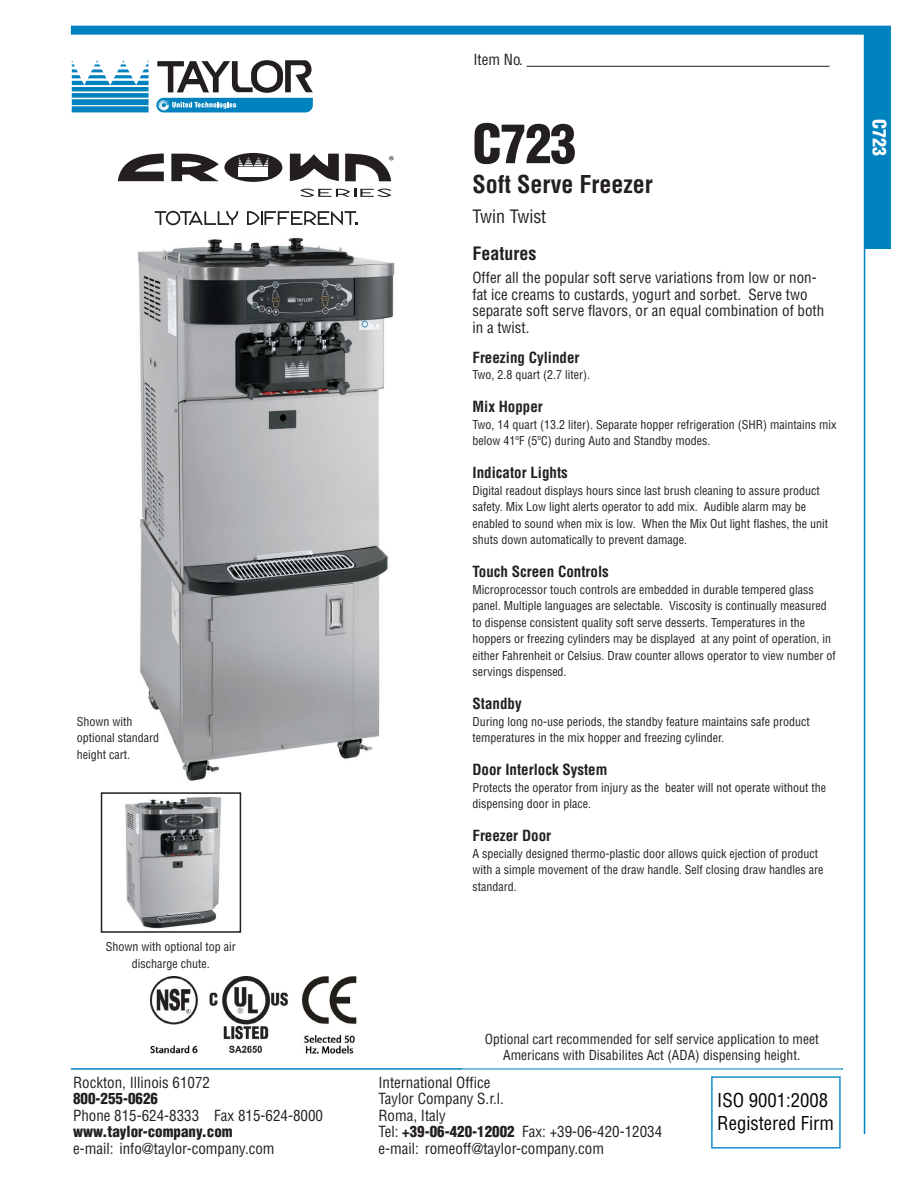
<style>
.page{position:relative;width:918px;height:1188px;background:#fff}
.page>*{position:absolute;margin:0;border:0;box-sizing:border-box;transform-origin:0 0}
.t1{font:900 condensed 52.5px "Helvetica";color:#231f20}
.t2{font:700 condensed 24px "Helvetica";color:#231f20}
.t3{font:condensed 18.6px/22.4px "Helvetica LT Std";color:#040503}
.t4{font:condensed 18px "Helvetica";color:#231f20}
.t5{font:700 condensed 18px "Helvetica";color:#231f20}
.t6{font:900 condensed 18px "Helvetica LT Std";color:#fff}
.t7{font:condensed 15px/16.5px "Helvetica LT Std";color:#231f20}
.t8{font:condensed 15px/16.5px "Helvetica";color:#231f20}
.t9{font:700 condensed 15px "Helvetica";color:#231f20}
.t10{font:900 condensed 15px "Helvetica LT Std";color:#231f20}
.t11{font:condensed 13.5px/16.5px "Helvetica LT Std";color:#231f20;text-align:center}
.t12{font:12.9px "Myriad Pro";color:#231f20}
.t13{font:condensed 12px/16.5px "Helvetica";color:#231f20}
.s1{font-weight:900}
</style>
<div class="page">
<svg style="left:171px;top:154px;width:48px;height:27px"></svg>
<svg style="left:118px;top:153px;width:46px;height:28px"></svg>
<svg style="left:224px;top:153px;width:58px;height:29px"></svg>
<svg style="left:290px;top:154px;width:49px;height:27px"></svg>
<svg style="left:345px;top:153px;width:46px;height:28px"></svg>
<svg style="left:300px;top:189px;width:91px;height:8px"></svg>
<svg style="left:239px;top:157px;width:30px;height:9px"></svg>
<hr style="left:239px;top:175px;width:29px;height:2px;background:#fff">
<hr style="left:239px;top:172px;width:29px;height:2px;background:#fff">
<hr style="left:239px;top:167px;width:29px;height:2px;background:#fff">
<hr style="left:239px;top:169px;width:29px;height:2px;background:#fff">
<svg style="left:155px;top:211px;width:83px;height:14px"></svg>
<svg style="left:247px;top:211px;width:111px;height:14px"></svg>
<img style="left:138px;top:237px;width:257px;height:613px">
<img style="left:125px;top:795px;width:101px;height:134px">
<div style="left:101px;top:792px;width:140px;height:141px;border:2px solid #231f20"></div>
<img style="left:150px;top:977px;width:207px;height:77px">
<hr style="left:527px;top:66px;width:302px;height:1px;background:#231f20">
<div style="left:864px;top:27px;width:27px;height:221px;background:#0082bf"></div>
<hr style="left:71px;top:1069px;width:772px;height:1px;background:#0082bf">
<div style="left:71px;top:26px;width:820px;height:9px;background:#0082bf"></div>
<div style="left:711px;top:1076px;width:130px;height:73px;border:2px solid #1f92d0"></div>
<svg style="left:72px;top:60px;width:77px;height:52px"></svg>
<svg style="left:156px;top:60px;width:157px;height:52px"></svg>
<hr style="left:864px;top:32px;width:1px;height:1102px;background:#0082bf">
<p class="t13" style="left:77px;top:713px;width:84px">Shown with optional standard height cart.</p>
<p class="t13" style="left:106px;top:938px;width:131px;text-align:center">Shown with optional top air discharge chute.</p>
<p class="t7" style="left:73px;top:1074px;width:139px">Rockton, Illinois 61072</p>
<p class="t10" style="left:73px;top:1089px;width:86px">800-255-0626</p>
<p class="t7" style="left:73px;top:1107px;width:251px">Phone 815-624-8333 Fax 815-624-8000</p>
<p class="t10" style="left:73px;top:1122px;width:161px">www.taylor-company.com</p>
<p class="t7" style="left:73px;top:1140px;width:203px">e-mail: info@taylor-company.com</p>
<p class="t12" style="left:389px;top:153px;width:7px">®</p>
<p class="t7" style="left:473px;top:51px;width:51px">Item No.</p>
<h1 class="t1" style="left:472px;top:111px;width:106px">C723</h1>
<h2 class="t2" style="left:472px;top:169px;width:182px">Soft Serve Freezer</h2>
<h3 class="t4" style="left:472px;top:205px;width:75px">Twin Twist</h3>
<h3 class="t5" style="left:472px;top:242px;width:65px">Features</h3>
<p class="t8" style="left:472px;top:269px;width:353px">Offer all the popular soft serve variations from low or non&shy;fat ice creams to custards, yogurt and sorbet. Serve two separate soft serve flavors, or an equal combination of both in a twist.</p>
<p class="t9" style="left:472px;top:348px;width:109px">Freezing Cylinder</p>
<p class="t13" style="left:472px;top:367px;width:119px">Two, 2.8 quart (2.7 liter).</p>
<p class="t9" style="left:472px;top:397px;width:72px">Mix Hopper</p>
<p class="t13" style="left:472px;top:416px;width:366px">Two, 14 quart (13.2 liter). Separate hopper refrigeration (SHR) maintains mix below 41ºF (5ºC) during Auto and Standby modes.</p>
<p class="t9" style="left:472px;top:463px;width:97px">Indicator Lights</p>
<p class="t13" style="left:472px;top:482px;width:357px">Digital readout displays hours since last brush cleaning to assure product safety. Mix Low light alerts operator to add mix. Audible alarm may be enabled to sound when mix is low. When the Mix Out light flashes, the unit shuts down automatically to prevent damage.</p>
<p class="t9" style="left:472px;top:562px;width:138px">Touch Screen Controls</p>
<p class="t13" style="left:472px;top:581px;width:365px">Microprocessor touch controls are embedded in durable tempered glass panel. Multiple languages are selectable. Viscosity is continually measured to dispense consistent quality soft serve desserts. Temperatures in the hoppers or freezing cylinders may be displayed at any point of operation, in either Fahrenheit or Celsius. Draw counter allows operator to view number of servings dispensed.</p>
<p class="t9" style="left:472px;top:694px;width:51px">Standby</p>
<p class="t13" style="left:472px;top:713px;width:339px">During long no-use periods, the standby feature maintains safe product temperatures in the mix hopper and freezing cylinder.</p>
<p class="t9" style="left:472px;top:760px;width:136px">Door Interlock System</p>
<p class="t13" style="left:472px;top:779px;width:355px">Protects the operator from injury as the beater will not operate without the dispensing door in place.</p>
<p class="t9" style="left:472px;top:826px;width:80px">Freezer Door</p>
<p class="t13" style="left:472px;top:845px;width:352px">A specially designed thermo-plastic door allows quick ejection of product with a simple movement of the draw handle. Self closing draw handles are standard.</p>
<h3 class="t6" style="left:891px;top:119px;width:39px;rotate:90deg">C723</h3>
<p class="t11" style="left:485px;top:1031px;width:335px">Optional cart recommended for self service application to meet<br>Americans with Disabilites Act (ADA) dispensing height.</p>
<p class="t7" style="left:378px;top:1074px;width:285px">International Office<br>Taylor Company S.r.l.<br>Roma, Italy<br>Tel: <span class="s1">+39-06-420-12002</span> Fax: +39-06-420-12034 e-mail: romeoff@taylor-company.com</p>
<h3 class="t3" style="left:717px;top:1089px;width:118px">ISO 9001:2008<br>Registered Firm</h3>
</div>
